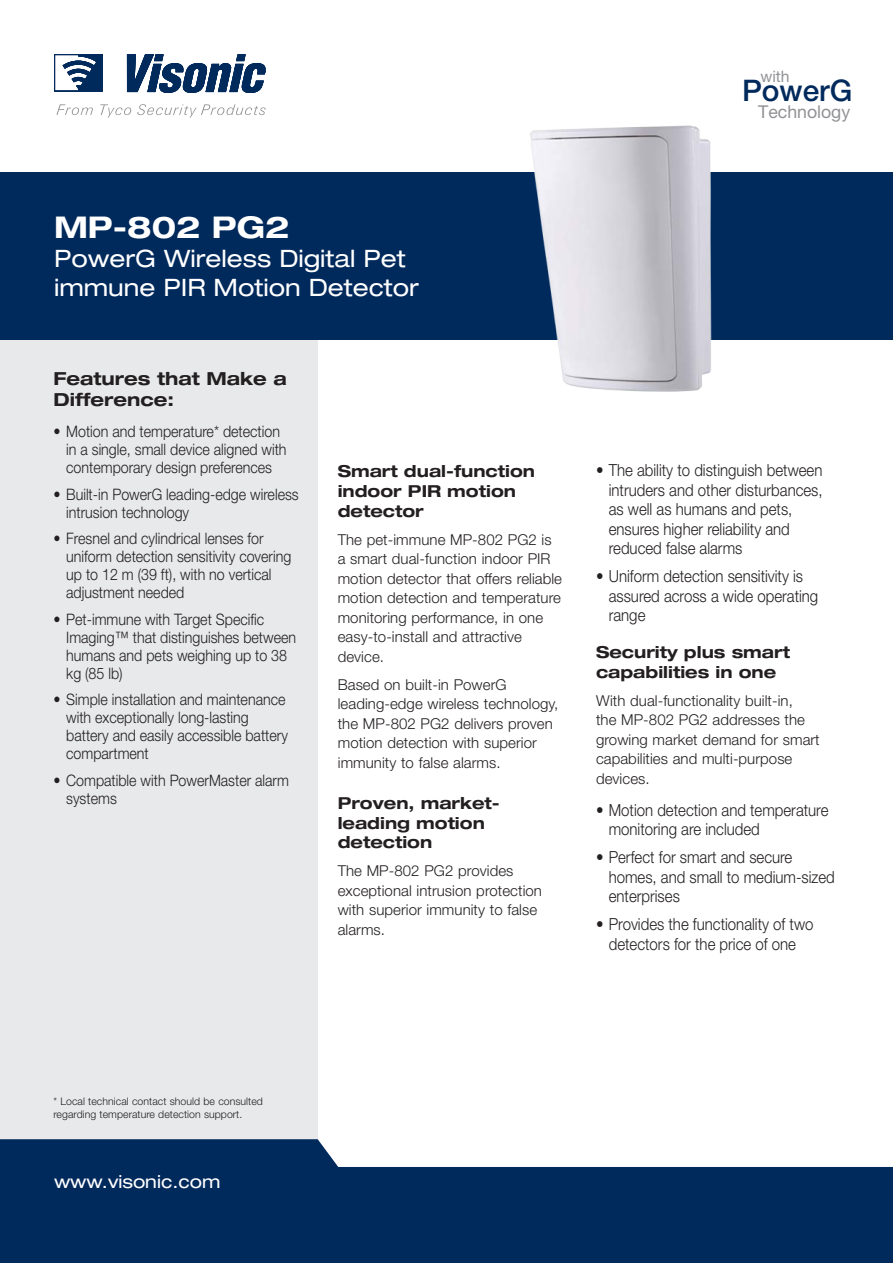
<style>
.page{position:relative;width:893px;height:1263px;background:#fff}
.page>*{position:absolute;margin:0;border:0;box-sizing:border-box;transform-origin:0 0}
.t1{font:700 expanded 30px "Helvetica Neue LT Pro";color:#fff}
.t2{font:500 29.7px "Helvetica Neue LT Pro";color:#00295c}
.t3{font:expanded 24px/28.8px "Helvetica Neue LT Pro";color:#fff}
.t4{font:700 expanded 18px/21.6px "Helvetica Neue LT Pro";color:#231f20}
.t5{font:expanded 18px "Helvetica Neue LT Pro";color:#fff}
.t6{font:17.7px "Helvetica Neue LT Pro";color:#919295}
.t7{font:300 16.65px/19.5px "Helvetica Neue LT Pro";color:#231f20;scale:.9 1}
.t8{font:700 expanded 16.5px/19.8px "Helvetica Neue LT Pro";color:#231f20}
.t9{font:300 15.75px/18px "Helvetica Neue LT Pro";color:#231f20;scale:.9 1}
.t10{font:15.75px "Helvetica Neue LT Pro";color:#919295}
.t11{font:300 15px/19.5px "Helvetica Neue LT Pro";letter-spacing:.005em;color:#231f20}
.t12{font:300 10.5px/13.5px "Helvetica Neue LT Pro";letter-spacing:.005em;color:#231f20}
</style>
<div class="page">
<div style="left:0;top:199px;width:318px;height:1053px;background:#e7e9ea"></div>
<svg style="left:0;top:1139px;width:893px;height:124px;background:#244773"></svg>
<div style="left:0;top:172px;width:893px;height:168px;background:#00295c"></div>
<svg style="left:54px;top:54px;width:212px;height:39px"></svg>
<svg style="left:56px;top:104px;width:37px;height:11px"></svg>
<svg style="left:100px;top:104px;width:31px;height:14px"></svg>
<svg style="left:137px;top:104px;width:129px;height:14px"></svg>
<img style="left:530px;top:125px;width:182px;height:267px">
<p class="t10" style="left:760px;top:67px;width:31px">with</p>
<p class="t6" style="left:758px;top:101px;width:93px">Technology</p>
<h2 class="t2" style="left:742px;top:73px;width:112px">PowerG</h2>
<h1 class="t1" style="left:54px;top:208px;width:237px">MP-802 PG2</h1>
<h3 class="t3" style="left:54px;top:244px;width:366px">PowerG Wireless Digital Pet immune PIR Motion Detector</h3>
<p class="t4" style="left:53px;top:367px;width:235px">Features that Make a<br>Difference:</p>
<p class="t9" style="left:66px;top:422px;width:246px;text-indent:-13px">• Motion and temperature* detection in a single, small device aligned with contemporary design preferences</p>
<p class="t9" style="left:66px;top:485px;width:260px;text-indent:-13px">• Built i n- PowerG leading-edge wireless intrusion technology</p>
<p class="t9" style="left:66px;top:529px;width:252px;text-indent:-13px">• Fresnel and cylindrical lenses for uniform detection sensitivity covering up to 12 m (39 ,)f t with no vertical adjustment needed</p>
<p class="t9" style="left:66px;top:610px;width:257px;text-indent:-13px">• Pet-immune with Target Specific<br>Imaging™ that distinguishes between humans and pets weighing up to 38 kg (85 lb(</p>
<p class="t9" style="left:66px;top:690px;width:248px;text-indent:-13px">• Simple installation and maintenance with exceptionally long-lasting battery and easily accessible battery compartment</p>
<p class="t9" style="left:66px;top:771px;width:249px;text-indent:-13px">• Compatible with PowerMaster alarm systems</p>
<p class="t8" style="left:338px;top:461px;width:199px">Smart dual-function indoor PIR motion detector</p>
<p class="t11" style="left:338px;top:529px;width:226px">The pet-immune MP-802 PG2 is a smart dual-function indoor PIR motion detector that offers reliable motion detection and temperature monitoring performance, in one easy-to-install and attractive device.</p>
<p class="t11" style="left:338px;top:674px;width:222px">Based on built i n- PowerG leading-edge wireless technology, the MP-802 PG2 delivers proven motion detection with superior immunity to false alarms.</p>
<p class="t8" style="left:338px;top:792px;width:164px">Proven, market-</p>
<p class="t8" style="left:338px;top:832px;width:96px">detection</p>
<p class="t11" style="left:338px;top:861px;width:206px">The MP-802 PG2 provides exceptional intrusion protection with superior immunity to false alarms.</p>
<p class="t8" style="left:338px;top:812px;width:149px">leading motion</p>
<p class="t7" style="left:609px;top:460px;width:239px;text-indent:-13px">• The ability to distinguish between intruders and other disturbances, as well as humans and pets, ensures higher reliability and reduced false alarms</p>
<p class="t7" style="left:609px;top:566px;width:234px;text-indent:-13px">• Uniform detection sensitivity is assured across a wide operating range</p>
<p class="t8" style="left:596px;top:642px;width:196px">Security plus smart capabilities in one</p>
<p class="t11" style="left:596px;top:690px;width:225px">With dual-functionality built i n- ,<br>the MP-802 PG2 addresses the growing market demand for smart capabilities and multi-purpose devices.</p>
<p class="t7" style="left:609px;top:800px;width:246px;text-indent:-13px">• Motion detection and temperature monitoring are included</p>
<p class="t7" style="left:609px;top:847px;width:253px;text-indent:-13px">• Perfect for smart and secure homes, and small to medium-sized enterprises</p>
<p class="t7" style="left:596px;top:914px;width:243px;text-align:center">• Provides the functionality of two detectors for the price of one</p>
<p class="t12" style="left:53px;top:1094px;width:211px">* Local technical contact should be consulted regarding temperature detection support.</p>
<p class="t5" style="left:54px;top:1171px;width:168px">www.visonic.com</p>
</div>
